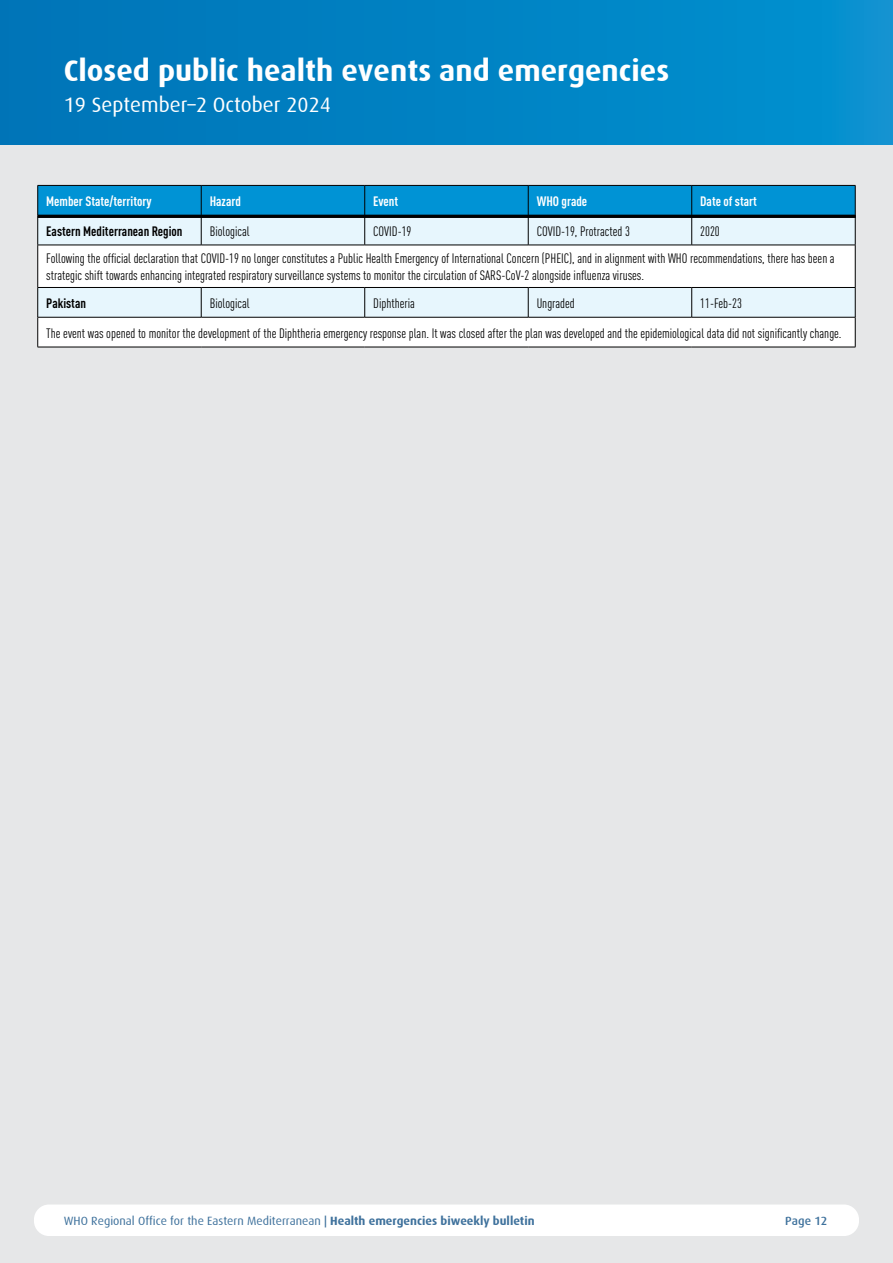
<style>
.page{position:relative;width:893px;height:1263px;background:#fff}
.page>*{position:absolute;margin:0;border:0;box-sizing:border-box;transform-origin:0 0}
.t1{font:700 30px "Dax";color:#fff}
.t2{font:21px "Dax";color:#fff}
.t3{font:13.5px/16.5px "DIN Cond";color:#000}
.t4{font:13.5px "DIN Cond Bold Alternate";color:#fff}
.t5{font:13.5px "DIN Cond Bold Alternate";color:#000}
.t6{font:12px "Dax";color:#3e719c}
.t7{font:500 12px "Dax";color:#3e719c}
.s1{font-weight:500}
.s2{font-weight:700}
</style>
<div class="page">
<div style="left:0;top:113px;width:893px;height:1150px;background:#e6e7e8"></div>
<div style="left:0;top:0;width:893px;height:145px;background:linear-gradient(to right,#0073b7,#0392d0)"></div>
<div style="left:34px;top:1204px;width:825px;height:32px;background:#fff;border-radius:15px"></div>
<div style="left:38px;top:245px;width:817px;height:42px;background:#fff"></div>
<div style="left:38px;top:317px;width:817px;height:30px;background:#fff"></div>
<svg style="left:37px;top:185px;width:819px;height:60px;background:#6abbdf"></svg>
<hr style="left:855px;top:215px;width:1px;height:30px;background:#000">
<hr style="left:691px;top:215px;width:1px;height:30px;background:#000">
<hr style="left:528px;top:215px;width:1px;height:30px;background:#000">
<hr style="left:364px;top:215px;width:1px;height:30px;background:#000">
<hr style="left:201px;top:215px;width:1px;height:30px;background:#000">
<hr style="left:37px;top:215px;width:1px;height:30px;background:#000">
<hr style="left:692px;top:245px;width:163px;height:1px;background:#000">
<hr style="left:855px;top:245px;width:1px;height:42px;background:#000">
<hr style="left:528px;top:245px;width:164px;height:1px;background:#000">
<hr style="left:365px;top:245px;width:163px;height:1px;background:#000">
<hr style="left:201px;top:245px;width:164px;height:1px;background:#000">
<hr style="left:38px;top:245px;width:163px;height:1px;background:#000">
<hr style="left:37px;top:245px;width:1px;height:42px;background:#000">
<svg style="left:37px;top:287px;width:819px;height:30px;background:#dbe9f0"></svg>
<hr style="left:692px;top:317px;width:163px;height:1px;background:#000">
<hr style="left:855px;top:317px;width:1px;height:30px;background:#000">
<hr style="left:528px;top:317px;width:164px;height:1px;background:#000">
<hr style="left:365px;top:317px;width:163px;height:1px;background:#000">
<hr style="left:201px;top:317px;width:164px;height:1px;background:#000">
<hr style="left:38px;top:317px;width:163px;height:1px;background:#000">
<hr style="left:37px;top:317px;width:1px;height:30px;background:#000">
<hr style="left:692px;top:347px;width:163px;height:1px;background:#000">
<hr style="left:528px;top:347px;width:164px;height:1px;background:#000">
<hr style="left:365px;top:347px;width:163px;height:1px;background:#000">
<hr style="left:201px;top:347px;width:164px;height:1px;background:#000">
<hr style="left:38px;top:347px;width:163px;height:1px;background:#000">
<hr style="left:38px;top:215px;width:818px;height:3px;background:#000">
<h1 class="t1" style="left:64px;top:53px;width:607px">Closed public health events and emergencies</h1>
<h2 class="t2" style="left:64px;top:93px;width:269px">19 September 2– October 2024</h2>
<p class="t4" style="left:46px;top:193px;width:107px">Member State/territory</p>
<p class="t4" style="left:210px;top:193px;width:33px">Hazard</p>
<p class="t4" style="left:373px;top:193px;width:27px">Event</p>
<p class="t4" style="left:537px;top:193px;width:52px">WHO grade</p>
<p class="t4" style="left:700px;top:193px;width:58px">Date of start</p>
<p class="t3" style="left:373px;top:222px;width:40px">COVID-19</p>
<p class="t3" style="left:537px;top:222px;width:95px">COVID-19, Protracted 3</p>
<p class="t3" style="left:700px;top:222px;width:21px">2020</p>
<p class="t5" style="left:46px;top:223px;width:138px">Eastern Mediterranean Region</p>
<p class="t3" style="left:46px;top:250px;width:790px">Following the official declaration that COVID-19 no longer constitutes a Public Health Emergency of International Concern (PHEIC ,) and in alignment with WHO recommendations, there has been a strategic shift towards enhancing integrated respiratory surveillance systems to monitor the circulation of SARS-CoV-2 alongside influenza viruses.</p>
<p class="t3" style="left:700px;top:295px;width:43px">11-Feb-23</p>
<p class="t3" style="left:210px;top:222px;width:42px">Biological</p>
<p class="t5" style="left:46px;top:295px;width:41px">Pakistan</p>
<p class="t3" style="left:46px;top:324px;width:797px">The event was opened to monitor the development of the Diphtheria emergency response plan It. was closed after the plan was developed and the epidemiological data did not significantly change.</p>
<p class="t3" style="left:210px;top:295px;width:42px">Biological</p>
<p class="t3" style="left:373px;top:295px;width:43px">Diphtheria</p>
<p class="t3" style="left:537px;top:295px;width:40px">Ungraded</p>
<p class="t6" style="left:64px;top:1214px;width:472px">WHO Regional Office for the Eastern Mediterranean <span class="s1">|</span> <span class="s2">Health emergencies biweekly bulletin</span></p>
<p class="t7" style="left:785px;top:1214px;width:44px">Page 12</p>
</div>
